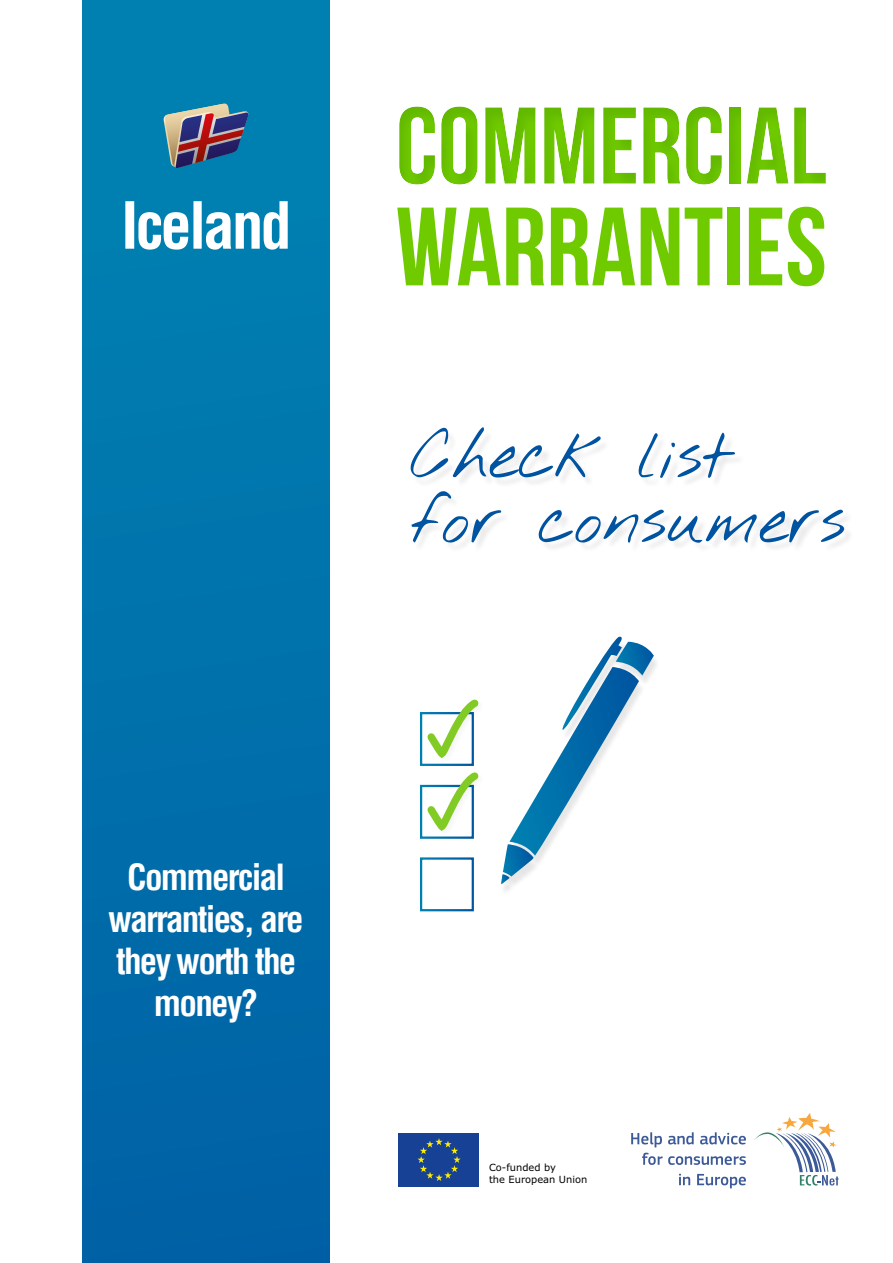
<style>
.page{position:relative;width:893px;height:1263px;background:#fff}
.page>*{position:absolute;margin:0;border:0;box-sizing:border-box;transform-origin:0 0}
.t1{font:111.15px "Bebas Neue";color:#70ca00}
.t2{font:108.9px "Bebas Neue";color:#70ca00}
.t3{font:700 condensed 63.3px "Helvetica";letter-spacing:-.05em;color:#fff}
.t4{font:54px "Nothing You Could Do";color:#0053a0}
.t5{font:700 condensed 35.25px/42.2px "Helvetica";letter-spacing:-.05em;color:#fff;text-align:center}
.t6{font:9.9px/11.9px "Verdana";color:#000}
</style>
<div class="page">
<div style="left:83px;top:0;width:247px;height:1263px;background:linear-gradient(to bottom,#0084b3,#0061a5)"></div>
<div style="left:318px;top:85px;width:575px;height:120px;background:#6e9b24;opacity:.22"></div>
<div style="left:420px;top:857px;width:54px;height:54px;border:2px solid #fff"></div>
<div style="left:420px;top:785px;width:54px;height:54px;border:2px solid #fff"></div>
<div style="left:420px;top:712px;width:54px;height:54px;border:2px solid #fff"></div>
<svg style="left:424px;top:699px;width:55px;height:140px"></svg>
<svg style="left:501px;top:637px;width:153px;height:247px"></svg>
<svg style="left:164px;top:104px;width:85px;height:64px;background:#616c85"></svg>
<div style="left:399px;top:1133px;width:80px;height:54px;background:#164194"></div>
<svg style="left:417px;top:1138px;width:44px;height:43px"></svg>
<svg style="left:754px;top:1113px;width:85px;height:72px"></svg>
<svg style="left:631px;top:1132px;width:31px;height:15px"></svg>
<svg style="left:668px;top:1132px;width:26px;height:12px"></svg>
<svg style="left:700px;top:1132px;width:46px;height:12px"></svg>
<svg style="left:642px;top:1153px;width:104px;height:12px"></svg>
<svg style="left:679px;top:1174px;width:11px;height:11px"></svg>
<svg style="left:697px;top:1174px;width:49px;height:14px"></svg>
<p class="t3" style="left:121px;top:184px;width:173px">Iceland</p>
<h2 class="t2" style="left:396px;top:86px;width:432px">COMMERCIAL</h2>
<p class="t1" style="left:396px;top:186px;width:433px">WARRANTIES</p>
<p class="t4" style="left:410px;top:414px;width:321px">Check list</p>
<p class="t4" style="left:410px;top:479px;width:437px">for consumers</p>
<p class="t5" style="left:109px;top:855px;width:197px">Commercial warranties, are they worth the money?</p>
<p class="t6" style="left:489px;top:1161px;width:100px">Co-funded by<br>the European Union</p>
</div>
